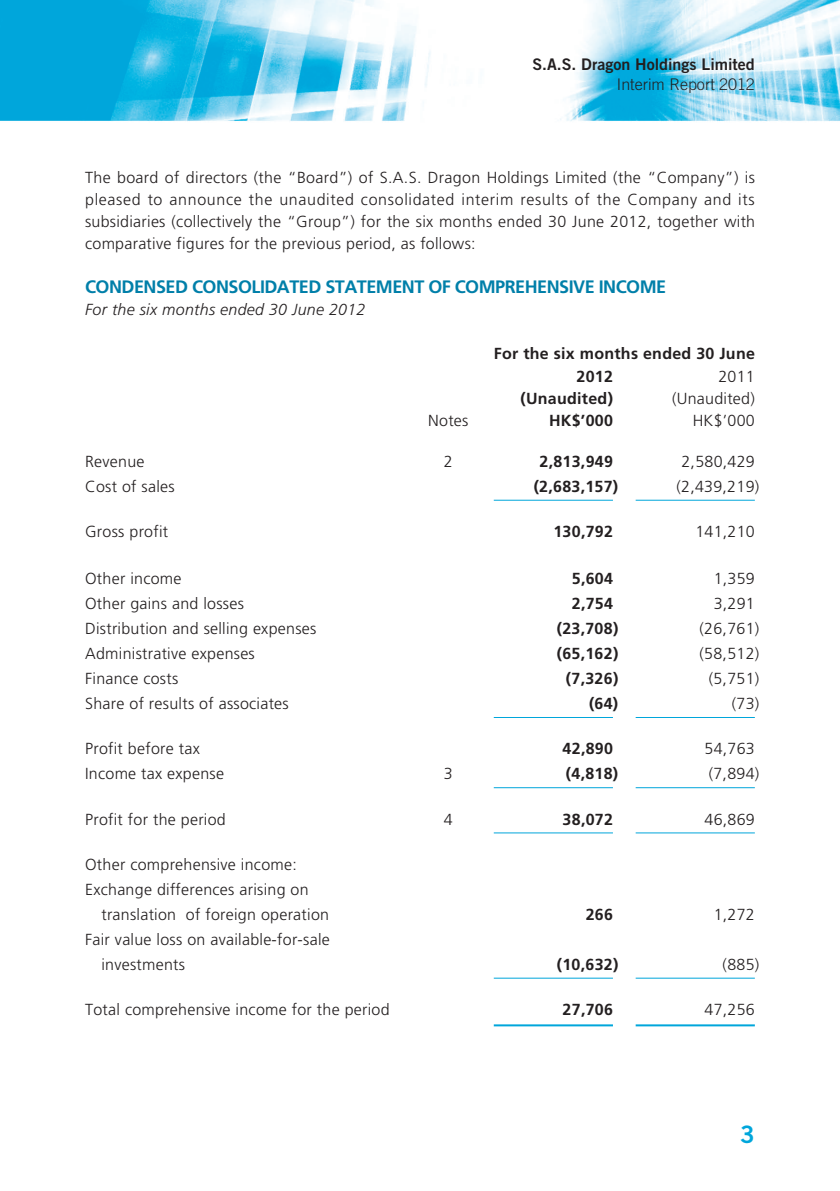
<style>
.page{position:relative;width:840px;height:1191px;background:#fff}
.page>*{position:absolute;margin:0;border:0;box-sizing:border-box;transform-origin:0 0}
.t1{font:24px "Trade Gothic LT Std Bd 2";color:#00a6db}
.t2{font:700 18px "Frutiger LT Std";letter-spacing:-.03em;color:#007fa9}
.t3{font:300 16px/22px "Frutiger LT Std";letter-spacing:.015em;color:#231f20;text-align:justify}
.t4{font:700 16px/22px "Frutiger LT Std";letter-spacing:.015em;color:#231f20}
.t5{font:italic 300 16px "Frutiger LT Std";letter-spacing:.015em;color:#231f20}
.t6{font:16px "Trade Gothic LT Std Bd 2";color:#231f20}
.t7{font:300 16px "Trade Gothic LT Std";color:#231f20}
</style>
<div class="page">
<img style="left:1px;top:0;width:838px;height:1027px">
<img style="left:0;top:0;width:1px;height:1191px">
<hr style="left:493px;top:500px;width:119px;height:1px;background:#00a6db">
<hr style="left:635px;top:500px;width:119px;height:1px;background:#00a6db">
<hr style="left:493px;top:717px;width:119px;height:1px;background:#00a6db">
<hr style="left:635px;top:717px;width:119px;height:1px;background:#00a6db">
<hr style="left:493px;top:787px;width:119px;height:1px;background:#00a6db">
<hr style="left:635px;top:787px;width:119px;height:1px;background:#00a6db">
<hr style="left:493px;top:832px;width:119px;height:1px;background:#00a6db">
<hr style="left:635px;top:832px;width:119px;height:1px;background:#00a6db">
<hr style="left:493px;top:977px;width:119px;height:1px;background:#00a6db">
<hr style="left:635px;top:977px;width:119px;height:1px;background:#00a6db">
<hr style="left:493px;top:1024px;width:119px;height:2px;background:#00a6db">
<hr style="left:635px;top:1024px;width:119px;height:2px;background:#00a6db">
<p class="t6" style="left:532px;top:54px;width:224px">S.A.S. Dragon Holdings Limited</p>
<p class="t7" style="left:616px;top:75px;width:139px">Interim Report 2012</p>
<p class="t3" style="left:85px;top:167px;width:671px">The board of directors (the “Board”) of S.A.S. Dragon Holdings Limited (the “Company”) is pleased to announce the unaudited consolidated interim results of the Company and its subsidiaries (collectively the “Group”) for the six months ended 30 June 2012, together with comparative figures for the previous period, as follows:</p>
<p class="t2" style="left:85px;top:277px;width:262px">CONDENSED CONSOLIDATED STATEMENT</p>
<p class="t2" style="left:428px;top:277px;width:50px">OF COMPRE</p>
<p class="t2" style="left:524px;top:277px;width:115px">HENSIVE INCOME</p>
<p class="t5" style="left:85px;top:301px;width:282px">For the six months ended 30 June 2012</p>
<p class="t4" style="left:576px;top:343px;width:180px;text-indent:-83px">For the six months ended 30 June<br>2012</p>
<p class="t3" style="left:718px;top:365px;width:38px">2011</p>
<p class="t4" style="left:520px;top:387px;width:94px">(Unaudited)</p>
<p class="t3" style="left:671px;top:387px;width:84px">(Unaudited)</p>
<p class="t3" style="left:428px;top:409px;width:42px">Notes</p>
<p class="t4" style="left:548px;top:409px;width:65px">HK$’000</p>
<p class="t3" style="left:692px;top:409px;width:64px">HK$’000</p>
<p class="t3" style="left:85px;top:451px;width:61px">Revenue</p>
<p class="t3" style="left:443px;top:451px;width:10px">2</p>
<p class="t4" style="left:539px;top:450px;width:75px">2,813,949</p>
<p class="t3" style="left:681px;top:451px;width:75px">2,580,429</p>
<p class="t3" style="left:85px;top:476px;width:91px">Cost of sales</p>
<p class="t4" style="left:533px;top:475px;width:86px">(2,683,157)</p>
<p class="t3" style="left:676px;top:476px;width:84px">(2,439,219)</p>
<p class="t3" style="left:85px;top:521px;width:84px">Gross profit</p>
<p class="t4" style="left:553px;top:521px;width:61px">130,792</p>
<p class="t3" style="left:695px;top:521px;width:61px">141,210</p>
<p class="t3" style="left:85px;top:568px;width:98px">Other income</p>
<p class="t4" style="left:571px;top:568px;width:43px">5,604</p>
<p class="t3" style="left:713px;top:568px;width:43px">1,359</p>
<p class="t3" style="left:85px;top:593px;width:160px">Other gains and losses</p>
<p class="t4" style="left:571px;top:593px;width:43px">2,754</p>
<p class="t3" style="left:713px;top:593px;width:43px">3,291</p>
<p class="t3" style="left:85px;top:618px;width:232px">Distribution and selling expenses</p>
<p class="t4" style="left:556px;top:618px;width:63px">(23,708)</p>
<p class="t3" style="left:699px;top:618px;width:61px">(26,761)</p>
<p class="t3" style="left:85px;top:643px;width:171px">Administrative expenses</p>
<p class="t4" style="left:556px;top:642px;width:63px">(65,162)</p>
<p class="t3" style="left:699px;top:643px;width:61px">(58,512)</p>
<p class="t3" style="left:85px;top:668px;width:95px">Finance costs</p>
<p class="t4" style="left:565px;top:667px;width:54px">(7,326)</p>
<p class="t3" style="left:708px;top:668px;width:52px">(5,751)</p>
<p class="t3" style="left:85px;top:693px;width:205px">Share of results of associates</p>
<p class="t4" style="left:588px;top:692px;width:31px">(64)</p>
<p class="t3" style="left:731px;top:693px;width:29px">(73)</p>
<p class="t3" style="left:85px;top:738px;width:116px">Profit before tax</p>
<p class="t4" style="left:562px;top:738px;width:52px">42,890</p>
<p class="t3" style="left:704px;top:738px;width:52px">54,763</p>
<p class="t3" style="left:85px;top:763px;width:140px">Income tax expense</p>
<p class="t3" style="left:443px;top:763px;width:10px">3</p>
<p class="t4" style="left:565px;top:763px;width:54px">(4,818)</p>
<p class="t3" style="left:708px;top:763px;width:52px">(7,894)</p>
<p class="t3" style="left:85px;top:808px;width:142px">Profit for the period</p>
<p class="t3" style="left:443px;top:808px;width:10px">4</p>
<p class="t4" style="left:562px;top:808px;width:52px">38,072</p>
<p class="t3" style="left:704px;top:808px;width:52px">46,869</p>
<p class="t3" style="left:85px;top:853px;width:213px">Other comprehensive income:</p>
<p class="t3" style="left:85px;top:878px;width:225px">Exchange differences arising on</p>
<p class="t3" style="left:101px;top:903px;width:229px">translation of foreign operation</p>
<p class="t4" style="left:585px;top:903px;width:29px">266</p>
<p class="t3" style="left:713px;top:903px;width:43px">1,272</p>
<p class="t3" style="left:101px;top:927px;width:230px;line-height:25px;text-indent:-16px">Fair value loss on available-for-sale investments</p>
<p class="t4" style="left:556px;top:953px;width:63px">(10,632)</p>
<p class="t3" style="left:722px;top:953px;width:38px">(885)</p>
<p class="t3" style="left:85px;top:998px;width:306px">Total comprehensive income for the period</p>
<p class="t4" style="left:562px;top:998px;width:52px">27,706</p>
<p class="t3" style="left:704px;top:998px;width:52px">47,256</p>
<h1 class="t1" style="left:739px;top:1119px;width:16px">3</h1>
</div>
